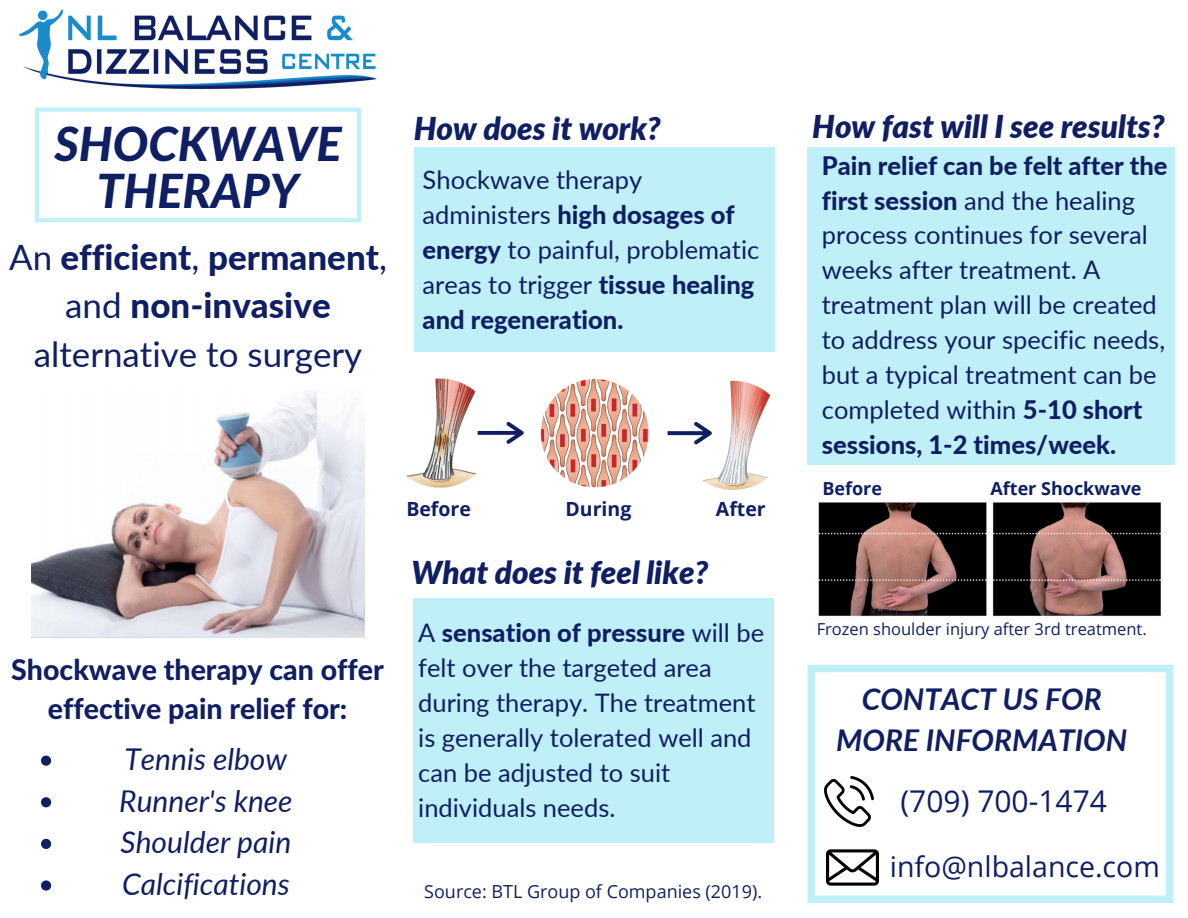
<style>
.page{position:relative;width:1188px;height:918px;background:#fff}
.page>*{position:absolute;margin:0;border:0;box-sizing:border-box;transform-origin:0 0}
.t1{font:italic 800 47.25px/47.1px "Lato";color:#101e63;text-align:center}
.t2{font:800 34.95px/48.3px "Lato";color:#101e63;text-align:center}
.t3{font:italic 900 31.5px "Lato";color:#101e63}
.t4{font:italic 30px "Lato";color:#101e63}
.t5{font:italic 700 30px/41.7px "Lato";color:#101e63;text-align:center}
.t6{font:30px "Open Sans";color:#101e63}
.t7{font:800 28.5px/39.3px "Lato Latin";color:#101e63;text-align:center}
.t8{font:28.5px "Open Sans";color:#101e63}
.t9{font:25.5px/34.8px "Lato";color:#101e63}
.t10{font:700 19.5px "Open Sans";color:#101e63}
.t11{font:18px "Open Sans";color:#101e63}
.t12{font:700 18px "Open Sans";color:#101e63}
.t13{font:16.5px "Open Sans";color:#101e63}
.s1{font-weight:400}
.s2{font-weight:800}
</style>
<div class="page">
<img style="left:19px;top:9px;width:358px;height:81px">
<svg style="left:35px;top:108px;width:326px;height:114px"></svg>
<div style="left:414px;top:147px;width:361px;height:205px;background:#c0f0f7"></div>
<div style="left:414px;top:598px;width:360px;height:244px;background:#c0f0f7"></div>
<div style="left:807px;top:147px;width:368px;height:317px;background:#c0f0f7"></div>
<img style="left:406px;top:378px;width:72px;height:110px">
<img style="left:540px;top:378px;width:109px;height:110px">
<img style="left:695px;top:380px;width:76px;height:110px">
<svg style="left:478px;top:422px;width:46px;height:22px"></svg>
<svg style="left:668px;top:422px;width:44px;height:22px"></svg>
<img style="left:818px;top:502px;width:343px;height:114px">
<svg style="left:807px;top:665px;width:367px;height:238px"></svg>
<img style="left:32px;top:391px;width:333px;height:247px">
<svg style="left:41px;top:756px;width:10px;height:10px"></svg>
<svg style="left:41px;top:797px;width:10px;height:10px"></svg>
<svg style="left:41px;top:839px;width:10px;height:10px"></svg>
<svg style="left:41px;top:880px;width:10px;height:11px"></svg>
<p class="t1" style="left:54px;top:123px;width:289px">SHOCKWAVE<br>THERAPY</p>
<p class="t2" style="left:9px;top:232px;width:379px"><span class="s1">An</span> efficient<span class="s1">,</span> permanent<span class="s1">, and</span> non-invasive <span class="s1">alternative to surgery</span></p>
<p class="t3" style="left:414px;top:109px;width:249px">How does it work?</p>
<p class="t9" style="left:423px;top:162px;width:338px">Shockwave therapy administers <span class="s2">high dosages of energy</span> to painful, problematic areas to trigger <span class="s2">tissue healing and regeneration.</span></p>
<p class="t7" style="left:11px;top:652px;width:374px">Shockwave therapy can offer effective pain relief for:</p>
<p class="t4" style="left:125px;top:741px;width:164px">Tennis elbow</p>
<p class="t4" style="left:119px;top:782px;width:175px">Runner's knee</p>
<p class="t4" style="left:121px;top:824px;width:172px">Shoulder pain</p>
<p class="t4" style="left:122px;top:865px;width:169px">Calcifications</p>
<p class="t10" style="left:406px;top:495px;width:66px">Before</p>
<p class="t10" style="left:565px;top:495px;width:67px">During</p>
<p class="t10" style="left:716px;top:495px;width:51px">After</p>
<p class="t3" style="left:412px;top:553px;width:298px">What does it feel like?</p>
<p class="t9" style="left:418px;top:615px;width:347px">A <span class="s2">sensation of pressure</span> will be felt over the targeted area during therapy. The treatment is generally tolerated well and can be adjusted to suit individuals needs.</p>
<p class="t11" style="left:424px;top:879px;width:339px">Source: BTL Group of Companies (2019).</p>
<p class="t3" style="left:812px;top:107px;width:354px">How fast will I see results?</p>
<p class="t9" style="left:822px;top:147px;width:347px"><span class="s2">Pain relief can be felt after the first session</span> and the healing process continues for several weeks after treatment. A treatment plan will be created to address your specific needs, but a typical treatment can be completed within <span class="s2">5-10 short sessions, 1-2 times/week.</span></p>
<p class="t12" style="left:822px;top:476px;width:61px">Before</p>
<p class="t12" style="left:991px;top:476px;width:153px">After Shockwave</p>
<p class="t13" style="left:817px;top:618px;width:332px">Frozen shoulder injury after 3rd treatment.</p>
<p class="t5" style="left:836px;top:677px;width:293px">CONTACT US FOR<br>MORE INFORMATION</p>
<p class="t6" style="left:900px;top:780px;width:208px">(709) 700-1474</p>
<p class="t8" style="left:890px;top:847px;width:272px">info@nlbalance.com</p>
</div>
